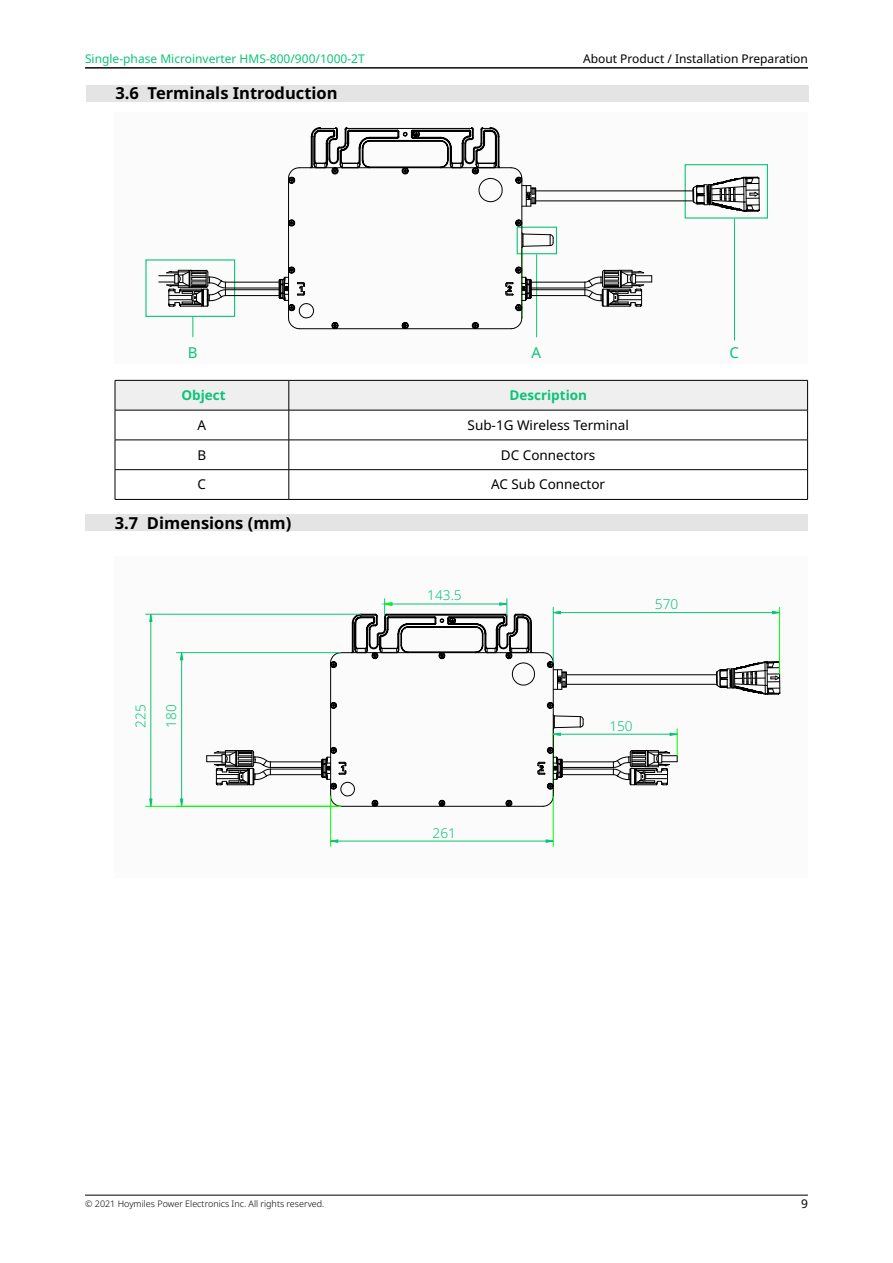
<style>
.page{position:relative;width:893px;height:1263px;background:#fff}
.page>*{position:absolute;margin:0;border:0;box-sizing:border-box;transform-origin:0 0}
.t1{font:700 16.5px "Noto Sans";color:#000}
.t2{font:15px "Noto Sans";color:#0ac476}
.t3{font:300 13.65px "Noto Sans";color:#0ac476}
.t4{font:13.5px "Noto Sans";color:#000}
.t5{font:700 13.5px "Noto Sans";color:#0ac476}
.t6{font:12px "Noto Sans";color:#0ac476}
.t7{font:12px "Noto Sans";color:#000}
.t8{font:300 9px "Noto Sans";color:#000}
</style>
<div class="page">
<hr style="left:85px;top:1195px;width:723px;height:1px;background:#000">
<hr style="left:85px;top:68px;width:723px;height:1px;background:#000">
<div style="left:115px;top:556px;width:693px;height:321px;background:#fbfbfb"></div>
<div style="left:85px;top:514px;width:723px;height:17px;background:#e4e4e4"></div>
<div style="left:86px;top:85px;width:723px;height:17px;background:#e4e4e4"></div>
<div style="left:115px;top:113px;width:693px;height:251px;background:#fbfbfb"></div>
<svg style="left:115px;top:380px;width:693px;height:30px"></svg>
<hr style="left:115px;top:410px;width:174px;height:1px;background:#000">
<hr style="left:115px;top:410px;width:1px;height:30px;background:#000">
<hr style="left:289px;top:410px;width:519px;height:1px;background:#000">
<hr style="left:289px;top:410px;width:1px;height:30px;background:#000">
<hr style="left:807px;top:410px;width:1px;height:30px;background:#000">
<hr style="left:115px;top:440px;width:174px;height:1px;background:#000">
<hr style="left:289px;top:440px;width:519px;height:1px;background:#000">
<hr style="left:115px;top:469px;width:174px;height:1px;background:#000">
<svg style="left:115px;top:440px;width:1px;height:59px"></svg>
<hr style="left:289px;top:469px;width:519px;height:1px;background:#000">
<svg style="left:289px;top:440px;width:1px;height:59px"></svg>
<svg style="left:807px;top:440px;width:1px;height:59px"></svg>
<hr style="left:115px;top:499px;width:174px;height:1px;background:#000">
<hr style="left:289px;top:499px;width:519px;height:1px;background:#000">
<hr style="left:734px;top:219px;width:1px;height:121px;background:#0ac476">
<div style="left:685px;top:164px;width:83px;height:55px;border:1px solid #0ac476"></div>
<hr style="left:176px;top:652px;width:165px;height:1px;background:#0ac476">
<hr style="left:181px;top:660px;width:1px;height:139px;background:#0ac476">
<svg style="left:180px;top:652px;width:3px;height:8px"></svg>
<svg style="left:180px;top:799px;width:3px;height:7px"></svg>
<hr style="left:145px;top:806px;width:196px;height:1px;background:#0f0">
<hr style="left:145px;top:614px;width:216px;height:1px;background:#0ac476">
<hr style="left:151px;top:622px;width:1px;height:177px;background:#0ac476">
<svg style="left:150px;top:799px;width:2px;height:8px"></svg>
<svg style="left:150px;top:613px;width:2px;height:9px"></svg>
<hr style="left:330px;top:796px;width:1px;height:50px;background:#0f0">
<hr style="left:553px;top:796px;width:1px;height:50px;background:#0f0">
<hr style="left:338px;top:841px;width:208px;height:1px;background:#0ac476">
<svg style="left:330px;top:840px;width:8px;height:2px"></svg>
<svg style="left:546px;top:840px;width:8px;height:2px"></svg>
<svg style="left:207px;top:599px;width:574px;height:205px"></svg>
<svg style="left:166px;top:127px;width:592px;height:210px"></svg>
<svg style="left:178px;top:183px;width:554px;height:100px"></svg>
<h3 class="t6" style="left:85px;top:51px;width:281px">Single-phase Microinverter HMS-800/900/1000-2T</h3>
<h3 class="t7" style="left:583px;top:51px;width:226px">About Product / Installation Preparation</h3>
<h1 class="t1" style="left:115px;top:82px;width:224px">3.6 Terminals Introduction</h1>
<h2 class="t2" style="left:188px;top:342px;width:11px">B</h2>
<h2 class="t2" style="left:532px;top:342px;width:11px">A</h2>
<h2 class="t2" style="left:729px;top:342px;width:11px">C</h2>
<h3 class="t5" style="left:182px;top:386px;width:46px">Object</h3>
<h3 class="t5" style="left:509px;top:386px;width:79px">Description</h3>
<h3 class="t4" style="left:198px;top:415px;width:10px">A</h3>
<h3 class="t4" style="left:468px;top:415px;width:163px">Sub-1G Wireless Terminal</h3>
<h3 class="t4" style="left:197px;top:445px;width:10px">B</h3>
<h3 class="t4" style="left:501px;top:445px;width:96px">DC Connectors</h3>
<h3 class="t4" style="left:198px;top:475px;width:10px">C</h3>
<h3 class="t4" style="left:491px;top:475px;width:116px">AC Sub Connector</h3>
<h1 class="t1" style="left:115px;top:511px;width:178px">3.7 Dimensions (mm)</h1>
<h3 class="t3" style="left:131px;top:728px;width:25px;rotate:-90deg">225</h3>
<h3 class="t3" style="left:162px;top:728px;width:25px;rotate:-90deg">180</h3>
<h3 class="t3" style="left:427px;top:586px;width:36px">143.5</h3>
<h3 class="t3" style="left:433px;top:823px;width:25px">261</h3>
<h3 class="t3" style="left:655px;top:594px;width:25px">570</h3>
<h3 class="t3" style="left:609px;top:716px;width:25px">150</h3>
<p class="t8" style="left:85px;top:1197px;width:241px">© 2021 Hoymiles Power Electronics Inc. All rights reserved.</p>
<h3 class="t7" style="left:801px;top:1195px;width:8px">9</h3>
</div>
